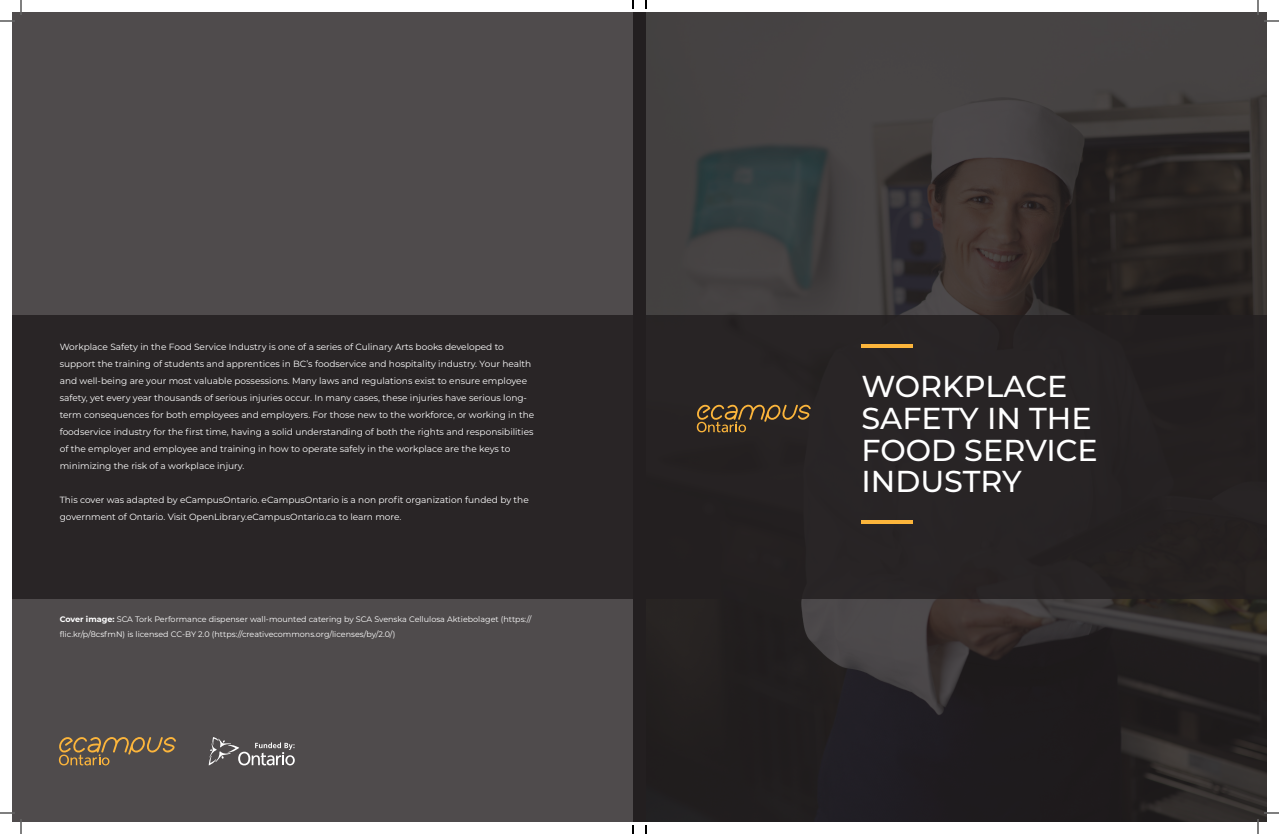
<style>
.page{position:relative;width:1279px;height:834px;background:#fff}
.page>*{position:absolute;margin:0;border:0;box-sizing:border-box;transform-origin:0 0}
.t1{font:500 30.2px/31.7px "Montserrat";color:#fff}
.t2{font:9px/17px "Montserrat";color:#fff}
.t3{font:8px/15px "Montserrat";color:#fff}
.s1{font-weight:700}
</style>
<div class="page">
<div style="left:12px;top:12px;width:630px;height:810px;background:#4f4b4c"></div>
<div style="left:12px;top:315px;width:625px;height:283px;background:#231f20"></div>
<svg style="left:59px;top:737px;width:117px;height:28px"></svg>
<svg style="left:209px;top:737px;width:86px;height:28px"></svg>
<svg style="left:646px;top:12px;width:621px;height:810px;background:#332f30"></svg>
<div style="left:640px;top:315px;width:627px;height:283px;background:#231f20"></div>
<svg style="left:697px;top:404px;width:114px;height:28px"></svg>
<hr style="left:861px;top:344px;width:52px;height:4px;background:#fcb53b">
<hr style="left:861px;top:520px;width:52px;height:4px;background:#fcb53b">
<div style="left:633px;top:12px;width:13px;height:810px;background:#231f20"></div>
<svg style="left:0;top:0;width:22px;height:22px"></svg>
<svg style="left:0;top:812px;width:22px;height:22px"></svg>
<svg style="left:1257px;top:0;width:22px;height:22px"></svg>
<svg style="left:1257px;top:812px;width:22px;height:22px"></svg>
<svg style="left:632px;top:0;width:2px;height:9px"></svg>
<svg style="left:632px;top:825px;width:2px;height:9px"></svg>
<svg style="left:645px;top:0;width:2px;height:9px"></svg>
<svg style="left:645px;top:825px;width:2px;height:9px"></svg>
<p class="t2" style="left:60px;top:338px;width:476px">Workplace Safety in the Food Service Industry is one of a series of Culinary Arts books developed to support the training of students and apprentices in BC’s foodservice and hospitality industry. Your health and well-being are your most valuable possessions. Many laws and regulations exist to ensure employee safety, yet every year thousands of serious injuries occur. In many cases, these injuries have serious long&shy;term consequences for both employees and employers. For those new to the workforce, or working in the foodservice industry for the first time, having a solid understanding of both the rights and responsibilities of the employer and employee and training in how to operate safely in the workplace are the keys to minimizing the risk of a workplace injury.</p>
<p class="t2" style="left:60px;top:491px;width:471px">This cover was adapted by eCampusOntario. eCampusOntario is a non profit organization funded by the government of Ontario. Visit OpenLibrary.eCampusOntario.ca to learn more.</p>
<p class="t3" style="left:60px;top:611px;width:473px"><span class="s1">Cover image:</span> SCA Tork Performance dispenser wall-mounted catering by SCA Svenska Cellulosa Aktiebolaget (https:// flic.kr/p/8csfmN) is licensed CC-BY 2.0 (https://creativecommons.org/licenses/by/2.0/)</p>
<h1 class="t1" style="left:861px;top:370px;width:238px">WORKPLACE<br>SAFETY IN THE<br>FOOD SERVICE<br>INDUSTRY</h1>
</div>
